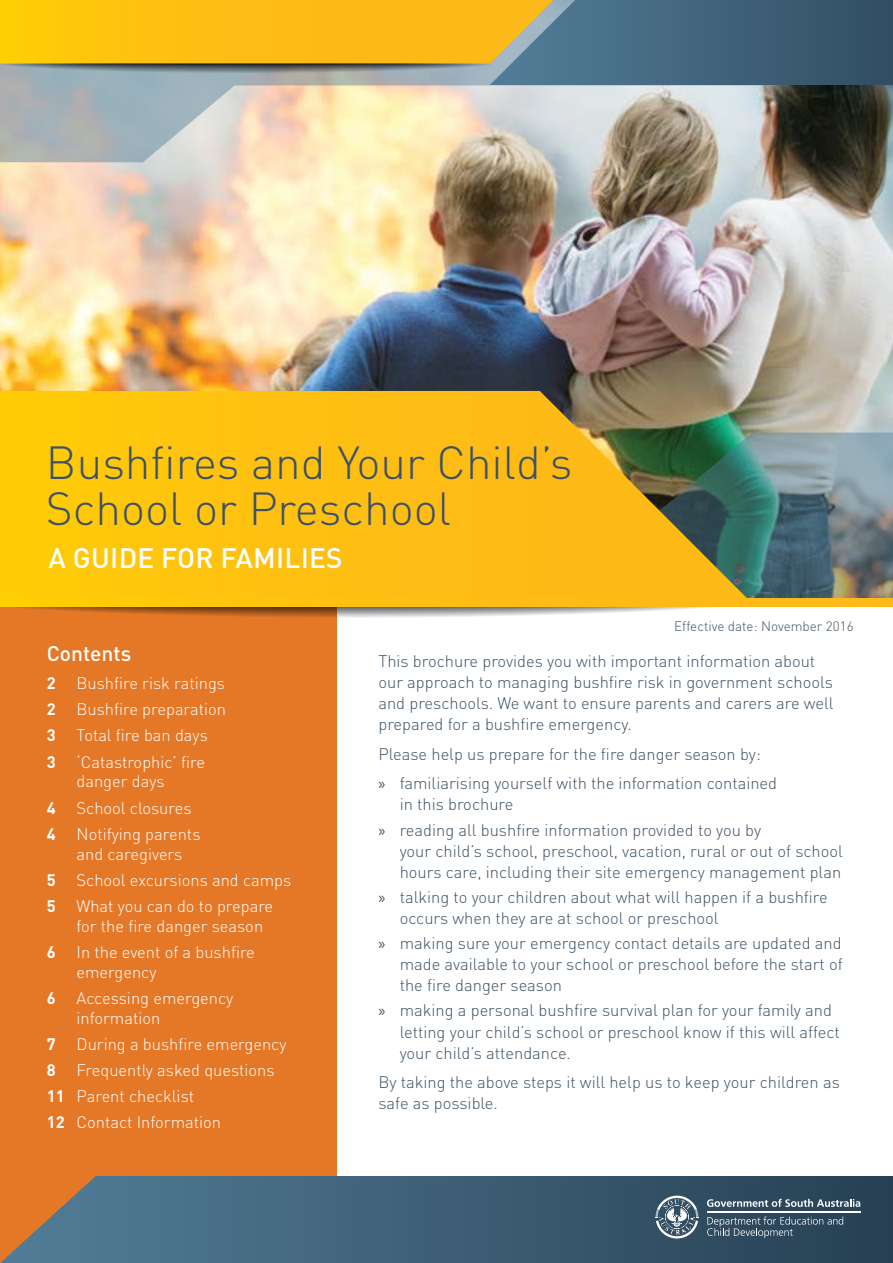
<style>
.page{position:relative;width:893px;height:1263px;background:#fff}
.page>*{position:absolute;margin:0;border:0;box-sizing:border-box;transform-origin:0 0}
.t1{font:300 45.9px/45.6px "DIN Pro";color:#3d5164}
.t2{font:500 27.9px "DIN Pro";letter-spacing:.01em;color:#fff}
.t3{font:500 21px "DIN Pro";color:#fff}
.t4{font:300 16.5px/21px "DIN Pro";color:#3d5164}
.t5{font:300 16.5px/19.8px "DIN Pro";color:#fff}
.t6{font:700 16.5px "DIN Pro";color:#fff}
.t7{font:300 13.5px "DIN Pro";color:#3d5164}
.s1{font-weight:700}
.s2{font-family:"Myriad Pro";font-weight:400}
</style>
<div class="page">
<div style="left:0;top:590px;width:337px;height:673px;background:#e57827"></div>
<img style="left:0;top:162px;width:893px;height:271px">
<svg style="left:0;top:606px;width:735px;height:11px"></svg>
<svg style="left:749px;top:433px;width:144px;height:165px;background:#6b848a"></svg>
<svg style="left:0;top:85px;width:893px;height:77px;background:#b9b5a8"></svg>
<svg style="left:0;top:0;width:893px;height:85px;background:#9f9453"></svg>
<svg style="left:0;top:391px;width:749px;height:207px;background:#e6b419"></svg>
<svg style="left:0;top:1176px;width:893px;height:87px;background:#476071"></svg>
<svg style="left:0;top:598px;width:893px;height:8px;background:#fec010"></svg>
<svg style="left:707px;top:1216px;width:136px;height:22px;background:#475e70"></svg>
<hr style="left:707px;top:1211px;width:153px;height:2px;background:#fff">
<svg style="left:707px;top:1199px;width:153px;height:8px"></svg>
<svg style="left:655px;top:1196px;width:43px;height:42px;background:#718493"></svg>
<h1 class="t1" style="left:46px;top:438px;width:528px">Bushfires and Your Child’s<br>School or Preschool</h1>
<h2 class="t2" style="left:49px;top:539px;width:296px">A GUIDE FOR FAMILIES</h2>
<p class="t3" style="left:47px;top:639px;width:86px">Contents</p>
<p class="t6" style="left:47px;top:672px;width:10px">2</p>
<p class="t5" style="left:77px;top:672px;width:150px">Bushfire risk ratings</p>
<p class="t6" style="left:47px;top:698px;width:10px">2</p>
<p class="t5" style="left:77px;top:699px;width:151px">Bushfire preparation</p>
<p class="t6" style="left:47px;top:724px;width:10px">3</p>
<p class="t5" style="left:77px;top:725px;width:133px">Total fire ban days</p>
<p class="t6" style="left:47px;top:750px;width:10px">3</p>
<p class="t5" style="left:77px;top:751px;width:130px">‘Catastrophic’ fire danger days</p>
<p class="t6" style="left:47px;top:796px;width:10px">4</p>
<p class="t5" style="left:77px;top:797px;width:116px">School closures</p>
<p class="t6" style="left:47px;top:822px;width:10px">4</p>
<p class="t5" style="left:77px;top:823px;width:125px">Notifying parents and caregivers</p>
<p class="t6" style="left:47px;top:868px;width:10px">5</p>
<p class="t5" style="left:77px;top:869px;width:216px">School excursions and camps</p>
<p class="t6" style="left:47px;top:895px;width:10px">5</p>
<p class="t5" style="left:77px;top:895px;width:198px">What you can do to prepare for the fire danger season</p>
<p class="t6" style="left:47px;top:941px;width:10px">6</p>
<p class="t5" style="left:77px;top:941px;width:180px">In the event of a bushfire emergency</p>
<p class="t6" style="left:47px;top:987px;width:10px">6</p>
<p class="t5" style="left:77px;top:987px;width:158px">Accessing emergency information</p>
<p class="t6" style="left:47px;top:1033px;width:10px">7</p>
<p class="t5" style="left:77px;top:1033px;width:211px">During a bushfire emergency</p>
<p class="t6" style="left:47px;top:1059px;width:10px">8</p>
<p class="t5" style="left:47px;top:1056px;width:229px;line-height:26.2px;text-indent:30px">Frequently asked questions<br><span class="s1">11</span> Parent checklist<br><span class="s1">12</span> Contact Information</p>
<p class="t7" style="left:674px;top:617px;width:181px">Effective date: November 2016</p>
<p class="t4" style="left:378px;top:650px;width:457px">This brochure provides you with important information about our approach to managing bushfire risk in government schools and preschools. We want to ensure parents and carers are well prepared for a bushfire emergency.</p>
<p class="t4" style="left:378px;top:738px;width:400px;line-height:29.5px">Please help us prepare for the fire danger season by:<br><span class="s2">»</span> familiarising yourself with the information contained</p>
<p class="t4" style="left:378px;top:791px;width:384px;line-height:25.2px;text-indent:21px">in this brochure<br><span class="s2">»</span> reading all bushfire information provided to you by</p>
<p class="t4" style="left:400px;top:839px;width:445px">your child’s school, preschool, vacation, rural or out of school hours care, including their site emergency management plan</p>
<p class="t4" style="left:400px;top:886px;width:430px;text-indent:-21px"><span class="s2">»</span> talking to your children about what will happen if a bushfire occurs when they are at school or preschool</p>
<p class="t4" style="left:400px;top:932px;width:445px;text-align:justify;text-indent:-21px"><span class="s2">»</span> making sure your emergency contact details are updated and made available to your school or preschool before the start of the fire danger season</p>
<p class="t4" style="left:400px;top:999px;width:442px;text-indent:-21px"><span class="s2">»</span> making a personal bushfire survival plan for your family and letting your child’s school or preschool know if this will affect your child’s attendance.</p>
<p class="t4" style="left:378px;top:1071px;width:463px">By taking the above steps it will help us to keep your children as safe as possible.</p>
</div>
